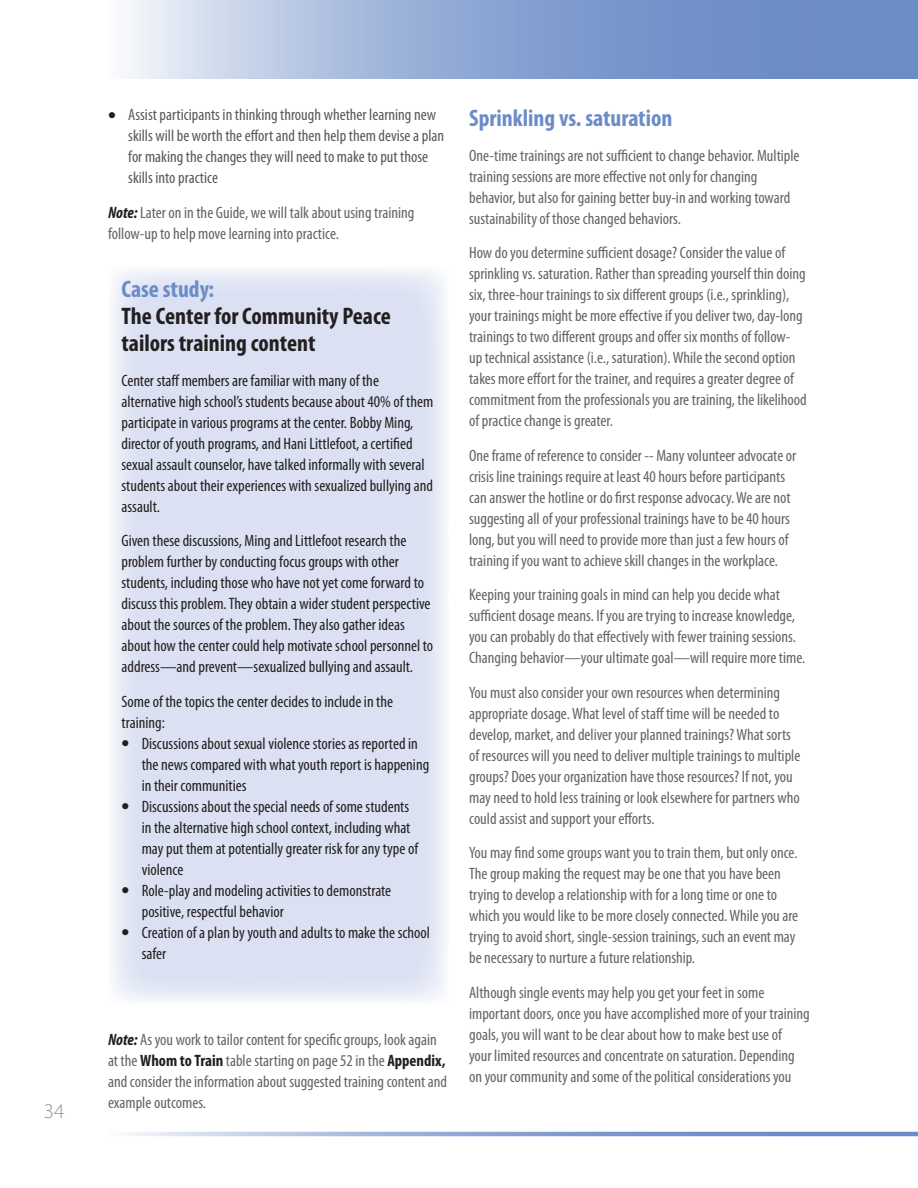
<style>
.page{position:relative;width:918px;height:1188px;background:#fff}
.page>*{position:absolute;margin:0;border:0;box-sizing:border-box;transform-origin:0 0}
.heading_3_CASE_STUDY{font:700 condensed 24px/27px "Myriad Pro";color:#231f20}
.heading_3_CASE_STUDY-2{font:700 condensed 24px "Myriad Pro";color:#6c8cc7}
.t1{font:300 21px "Myriad Pro";color:#939598}
.NOTE___LEARN_MORE{font:condensed 16.5px/21px "Myriad Pro";color:#636467}
.CASE_STUDY_body{font:condensed 16.5px/21px "Myriad Pro";color:#231f20}
.CASE_STUDY_Bullets{font:condensed 16.5px/21px "Myriad Pro";color:#231f20}
.t2{font:condensed 16.5px/21px "Myriad Pro";color:#58595b}
.s1{font-weight:700;font-style:italic;color:#231f20}
.s2{color:#6c8cc7}
.s3{font-weight:700;color:#231f20}
</style>
<div class="page">
<div style="left:108px;top:266px;width:341px;height:738px;background:#dbe1f2"></div>
<svg style="left:128px;top:0;width:789px;height:79px;background:#93abd5"></svg>
<svg style="left:128px;top:1132px;width:789px;height:4px;background:#93aad5"></svg>
<hr style="left:917px;top:0;width:1px;height:80px;background:#6c8cc7">
<svg style="left:122px;top:929px;width:2px;height:6px"></svg>
<p class="t1" style="left:44px;top:1100px;width:22px">34</p>
<p class="t2" style="left:128px;top:105px;width:318px">Assist participants in thinking through whether learning new skills will be worth the effort and then help them devise a plan for making the changes they will need to make to put those skills into practice</p>
<p class="NOTE___LEARN_MORE" style="left:108px;top:202px;width:308px"><span class="s1">Note:</span> Later on in the Guide, we will talk about using training follow-up to help move learning into practice.</p>
<p class="heading_3_CASE_STUDY" style="left:122px;top:276px;width:271px"><span class="s2">Case study:<br></span>The Center for Community Peace tailors training content</p>
<p class="CASE_STUDY_body" style="left:122px;top:370px;width:313px">Center staff members are familiar with many of the alternative high school’s students because about 40% of them participate in various programs at the center. Bobby Ming, director of youth programs, and Hani Littlefoot, a certified sexual assault counselor, have talked informally with several students about their experiences with sexualized bullying and assault.</p>
<p class="CASE_STUDY_body" style="left:122px;top:530px;width:313px">Given these discussions, Ming and Littlefoot research the problem further by conducting focus groups with other students, including those who have not yet come forward to discuss this problem. They obtain a wider student perspective about the sources of the problem. They also gather ideas about how the center could help motivate school personnel to address—and prevent—sexualized bullying and assault.</p>
<p class="CASE_STUDY_body" style="left:122px;top:691px;width:273px">Some of the topics the center decides to include in the training:</p>
<p class="CASE_STUDY_Bullets" style="left:142px;top:733px;width:289px">Discussions about sexual violence stories as reported in the news compared with what youth report is happening in their communities</p>
<p class="CASE_STUDY_Bullets" style="left:142px;top:796px;width:278px">Discussions about the special needs of some students in the alternative high school context, including what may put them at potentially greater risk for any type of violence</p>
<p class="CASE_STUDY_Bullets" style="left:142px;top:880px;width:251px">Role-play and modeling activities to demonstrate positive, respectful behavior</p>
<p class="CASE_STUDY_Bullets" style="left:142px;top:922px;width:290px">Creation of a plan by youth and adults to make the school safer</p>
<p class="NOTE___LEARN_MORE" style="left:108px;top:1029px;width:341px"><span class="s1">Note:</span> As you work to tailor content for specific groups, look again at the <span class="s3">Whom to Train</span> table starting on page 52 in the <span class="s3">Appendix, </span>and consider the information about suggested training content and example outcomes.</p>
<p class="heading_3_CASE_STUDY-2" style="left:469px;top:105px;width:205px">Sprinkling vs. saturation</p>
<p class="NOTE___LEARN_MORE" style="left:469px;top:145px;width:332px">One-time trainings are not sufficient to change behavior. Multiple training sessions are more effective not only for changing behavior, but also for gaining better buy-in and working toward sustainability of those changed behaviors.</p>
<p class="NOTE___LEARN_MORE" style="left:469px;top:242px;width:339px">How do you determine sufficient dosage? Consider the value of sprinkling vs. saturation. Rather than spreading yourself thin doing six, three-hour trainings to six different groups (i.e., sprinkling), your trainings might be more effective if you deliver two, day-long trainings to two different groups and offer six months of follow&shy;up technical assistance (i.e., saturation). While the second option takes more effort for the trainer, and requires a greater degree of commitment from the professionals you are training, the likelihood of practice change is greater.</p>
<p class="NOTE___LEARN_MORE" style="left:469px;top:445px;width:329px">One frame of reference to consider -- Many volunteer advocate or crisis line trainings require at least 40 hours before participants can answer the hotline or do first response advocacy. We are not suggesting all of your professional trainings have to be 40 hours long, but you will need to provide more than just a few hours of training if you want to achieve skill changes in the workplace.</p>
<p class="NOTE___LEARN_MORE" style="left:469px;top:584px;width:338px">Keeping your training goals in mind can help you decide what sufficient dosage means. If you are trying to increase knowledge, you can probably do that effectively with fewer training sessions.<br>Changing behavior—your ultimate goal—will require more time.</p>
<p class="NOTE___LEARN_MORE" style="left:469px;top:682px;width:333px">You must also consider your own resources when determining appropriate dosage. What level of staff time will be needed to develop, market, and deliver your planned trainings? What sorts of resources will you need to deliver multiple trainings to multiple groups? Does your organization have those resources? If not, you may need to hold less training or look elsewhere for partners who could assist and support your efforts.</p>
<p class="NOTE___LEARN_MORE" style="left:469px;top:842px;width:331px">You may find some groups want you to train them, but only once.<br>The group making the request may be one that you have been trying to develop a relationship with for a long time or one to which you would like to be more closely connected. While you are trying to avoid short, single-session trainings, such an event may be necessary to nurture a future relationship.</p>
<p class="NOTE___LEARN_MORE" style="left:469px;top:982px;width:342px">Although single events may help you get your feet in some important doors, once you have accomplished more of your training goals, you will want to be clear about how to make best use of<br>your limited resources and concentrate on saturation. Depending on your community and some of the political considerations you</p>
</div>
